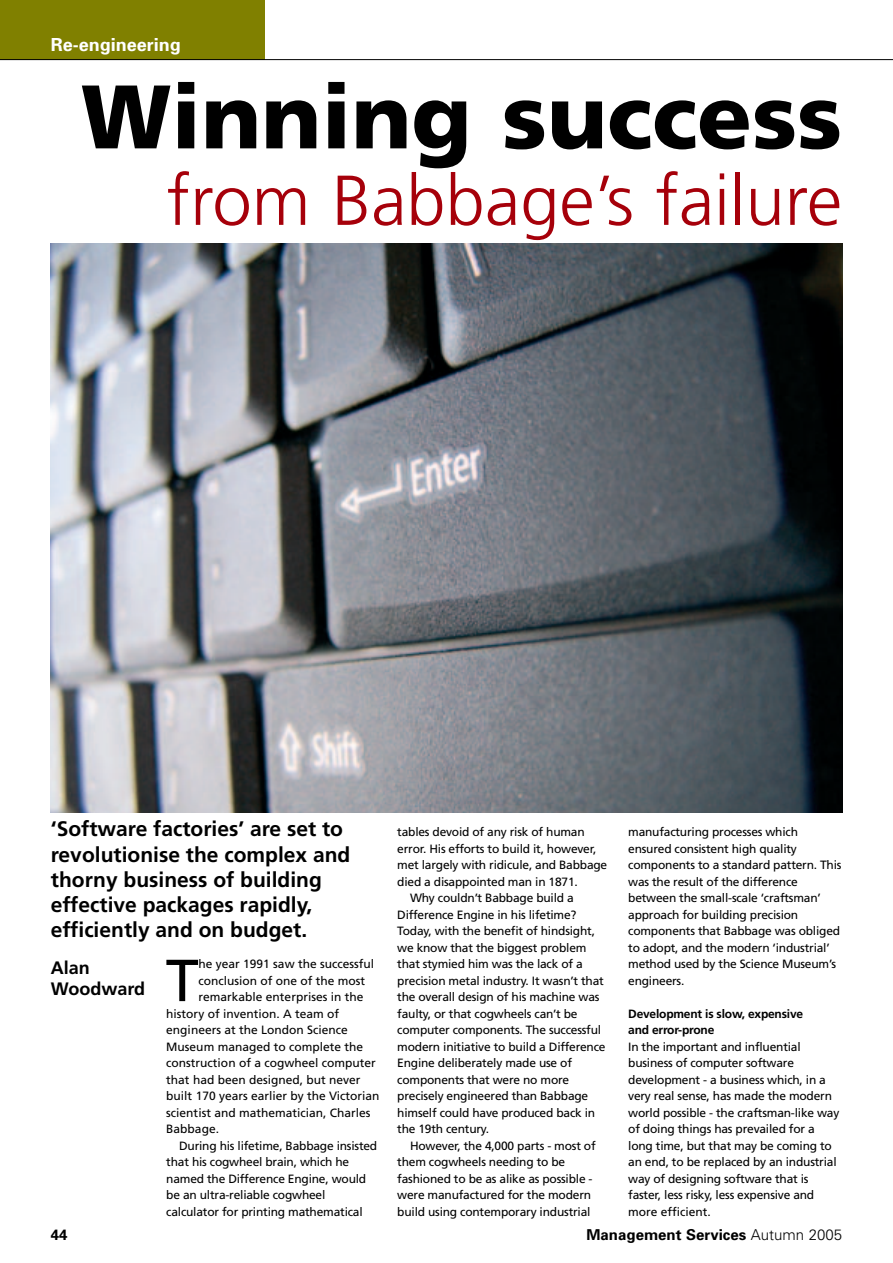
<style>
.page{position:relative;width:893px;height:1263px;background:#fff}
.page>*{position:absolute;margin:0;border:0;box-sizing:border-box;transform-origin:0 0}
.t1{font:900 90px "Frutiger";color:#000}
.t2{font:300 70.5px "Frutiger";color:#a6000a}
.t3{font:59.25px "Frutiger";color:#000}
.t4{font:700 21px/25.2px "Frutiger";color:#000}
.t5{font:700 18px "Univers";color:#fff}
.t6{font:700 18px/21.6px "Frutiger";color:#000}
.t7{font:700 15px "Univers";color:#000}
.t8{font:12px/16.5px "Frutiger";letter-spacing:-.015em;color:#000}
.t9{font:700 12px/16.5px "Frutiger";letter-spacing:-.015em;color:#000}
.s1{font-weight:300}
</style>
<div class="page">
<img style="left:51px;top:244px;width:791px;height:568px">
<div style="left:0;top:0;width:265px;height:60px;background:#808000"></div>
<hr style="left:0;top:59px;width:892px;height:1px;background:#000">
<h3 class="t5" style="left:51px;top:38px;width:132px">Re-engineering</h3>
<h1 class="t1" style="left:81px;top:81px;width:762px">Winning success</h1>
<h2 class="t2" style="left:167px;top:172px;width:677px">from Babbage’s failure</h2>
<h3 class="t4" style="left:51px;top:818px;width:301px">‘Software factories’ are set to revolutionise the complex and thorny business of building effective packages rapidly, efficiently and on budget.</h3>
<h3 class="t3" style="left:166px;top:957px;width:34px">T</h3>
<p class="t8" style="left:198px;top:957px;width:177px">he year 1991 saw the successful</p>
<h3 class="t6" style="left:51px;top:958px;width:96px">Alan<br>Woodward</h3>
<p class="t8" style="left:198px;top:973px;width:168px">conclusion of one of the most</p>
<p class="t8" style="left:198px;top:990px;width:166px">remarkable enterprises in the</p>
<p class="t8" style="left:166px;top:1006px;width:174px">history of invention. A team of</p>
<p class="t8" style="left:166px;top:1023px;width:183px">engineers at the London Science</p>
<p class="t8" style="left:166px;top:1039px;width:198px">Museum managed to complete the</p>
<p class="t8" style="left:166px;top:1056px;width:211px">construction of a cogwheel computer</p>
<p class="t8" style="left:166px;top:1072px;width:196px">that had been designed, but never</p>
<p class="t8" style="left:166px;top:1089px;width:215px">built 170 years earlier by the Victorian</p>
<p class="t8" style="left:166px;top:1105px;width:206px">scientist and mathematician, Charles</p>
<p class="t8" style="left:166px;top:1122px;width:54px">Babbage.</p>
<p class="t8" style="left:179px;top:1138px;width:200px">During his lifetime, Babbage insisted</p>
<p class="t8" style="left:166px;top:1155px;width:184px">that his cogwheel brain, which he</p>
<p class="t8" style="left:166px;top:1171px;width:201px">named the Difference Engine, would</p>
<p class="t8" style="left:166px;top:1188px;width:161px">be an ultra-reliable cogwheel</p>
<p class="t8" style="left:166px;top:1204px;width:198px">calculator for printing mathematical</p>
<p class="t8" style="left:397px;top:825px;width:189px">tables devoid of any risk of human</p>
<p class="t8" style="left:397px;top:841px;width:201px">error. His efforts to build it, however,</p>
<p class="t8" style="left:397px;top:858px;width:211px">met largely with ridicule, and Babbage</p>
<p class="t8" style="left:397px;top:874px;width:182px">died a disappointed man in 1871.</p>
<p class="t8" style="left:410px;top:891px;width:165px">Why couldn’t Babbage build a</p>
<p class="t8" style="left:397px;top:907px;width:181px">Difference Engine in his lifetime?</p>
<p class="t8" style="left:397px;top:924px;width:199px">Today, with the benefit of hindsight,</p>
<p class="t8" style="left:397px;top:940px;width:191px">we know that the biggest problem</p>
<p class="t8" style="left:397px;top:957px;width:187px">that stymied him was the lack of a</p>
<p class="t8" style="left:397px;top:973px;width:208px">precision metal industry. It wasn’t that</p>
<p class="t8" style="left:397px;top:990px;width:204px">the overall design of his machine was</p>
<p class="t8" style="left:397px;top:1006px;width:182px">faulty, or that cogwheels can’t be</p>
<p class="t8" style="left:397px;top:1023px;width:205px">computer components. The successful</p>
<p class="t8" style="left:397px;top:1039px;width:210px">modern initiative to build a Difference</p>
<p class="t8" style="left:397px;top:1056px;width:176px">Engine deliberately made use of</p>
<p class="t8" style="left:397px;top:1072px;width:173px">components that were no more</p>
<p class="t8" style="left:397px;top:1089px;width:192px">precisely engineered than Babbage</p>
<p class="t8" style="left:397px;top:1105px;width:199px">himself could have produced back in</p>
<p class="t8" style="left:397px;top:1122px;width:93px">the 19th century.</p>
<p class="t8" style="left:410px;top:1138px;width:187px">However, the 4,000 parts - most of</p>
<p class="t8" style="left:397px;top:1155px;width:169px">them cogwheels needing to be</p>
<p class="t8" style="left:397px;top:1171px;width:197px">fashioned to be as alike as possible -</p>
<p class="t8" style="left:397px;top:1188px;width:195px">were manufactured for the modern</p>
<p class="t8" style="left:397px;top:1204px;width:195px">build using contemporary industrial</p>
<p class="t8" style="left:628px;top:825px;width:215px">manufacturing processes which ensured consistent high quality components to a standard pattern. This was the result of the difference between the small-scale ‘craftsman’ approach for building precision components that Babbage was obliged to adopt, and the modern ‘industrial’ method used by the Science Museum’s engineers.</p>
<p class="t9" style="left:628px;top:1006px;width:176px">Development is slow, expensive and error-prone</p>
<p class="t8" style="left:628px;top:1039px;width:213px">In the important and influential business of computer software development - a business which, in a very real sense, has made the modern world possible - the craftsman-like way of doing things has prevailed for a long time, but that may be coming to an end, to be replaced by an industrial way of designing software that is faster, less risky, less expensive and more efficient.</p>
<p class="t7" style="left:51px;top:1229px;width:18px">44</p>
<p class="t7" style="left:586px;top:1229px;width:257px">Management Services <span class="s1">Autumn 2005</span></p>
</div>
